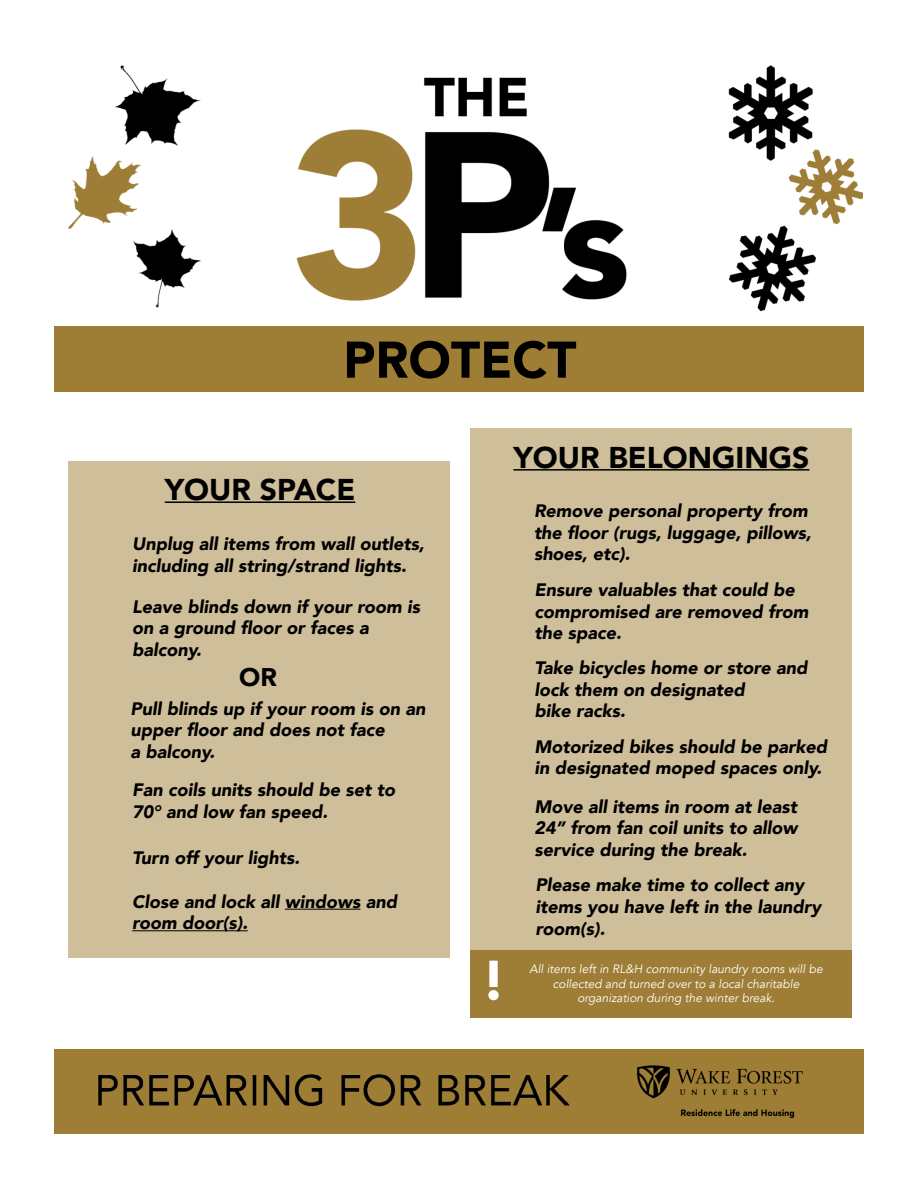
<style>
.page{position:relative;width:918px;height:1188px;background:#fff}
.page>*{position:absolute;margin:0;border:0;box-sizing:border-box;transform-origin:0 0}
.t1{font:900 55.5px "Avenir";color:#fff}
.t2{font:900 51px "Avenir";color:#000}
.t3{font:900 30px "Avenir";color:#000}
.t4{font:900 25.5px "Avenir";color:#000}
.t5{font:italic 900 18px/21.6px "Avenir";color:#000}
.t6{font:italic 12px/14.4px "Avenir";color:#fff;text-align:center}
</style>
<div class="page">
<img style="left:54px;top:65px;width:808px;height:262px">
<div style="left:68px;top:461px;width:382px;height:497px;background:#cebe9a"></div>
<hr style="left:165px;top:501px;width:190px;height:2px;background:#000">
<div style="left:470px;top:428px;width:382px;height:523px;background:#cebe9a"></div>
<hr style="left:513px;top:469px;width:296px;height:2px;background:#000">
<div style="left:470px;top:950px;width:381px;height:67px;background:#9e7e36"></div>
<hr style="left:285px;top:909px;width:76px;height:1px;background:#000">
<hr style="left:132px;top:930px;width:116px;height:1px;background:#000">
<img style="left:54px;top:1049px;width:810px;height:84px">
<div style="left:54px;top:327px;width:810px;height:65px;background:#9e7e34"></div>
<h2 class="t2" style="left:343px;top:316px;width:235px">PROTECT</h2>
<h3 class="t3" style="left:165px;top:464px;width:192px">YOUR SPACE</h3>
<p class="t5" style="left:132px;top:533px;width:294px">Unplug all items from wall outlets, including all string/strand lights.</p>
<p class="t5" style="left:132px;top:595px;width:289px">Leave blinds down if your room is on a ground floor or faces a balcony.</p>
<h3 class="t4" style="left:239px;top:655px;width:39px">OR</h3>
<p class="t5" style="left:130px;top:697px;width:296px">Pull blinds up if your room is on an upper floor and does not face<br>a balcony.</p>
<p class="t5" style="left:132px;top:779px;width:264px">Fan coils units should be set to<br>70° and low fan speed.</p>
<p class="t5" style="left:132px;top:846px;width:169px">Turn off your lights.</p>
<p class="t5" style="left:132px;top:891px;width:266px">Close and lock all windows and room door(s).</p>
<h3 class="t3" style="left:513px;top:431px;width:298px">YOUR BELONGINGS</h3>
<p class="t5" style="left:534px;top:500px;width:279px">Remove personal property from the floor (rugs, luggage, pillows, shoes, etc).</p>
<p class="t5" style="left:535px;top:579px;width:275px">Ensure valuables that could be compromised are removed from the space.</p>
<p class="t5" style="left:535px;top:657px;width:274px">Take bicycles home or store and lock them on designated<br>bike racks.</p>
<p class="t5" style="left:535px;top:735px;width:294px">Motorized bikes should be parked in designated moped spaces only.</p>
<p class="t5" style="left:535px;top:796px;width:264px;text-align:justify">Move all items in room at least 24” from fan coil units to allow service during the break.</p>
<p class="t5" style="left:536px;top:874px;width:287px">Please make time to collect any items you have left in the laundry room(s).</p>
<h1 class="t1" style="left:481px;top:933px;width:26px">!</h1>
<p class="t6" style="left:529px;top:962px;width:295px">All items left in RL&amp;H community laundry rooms will be collected and turned over to a local charitable organization during the winter break.</p>
</div>
